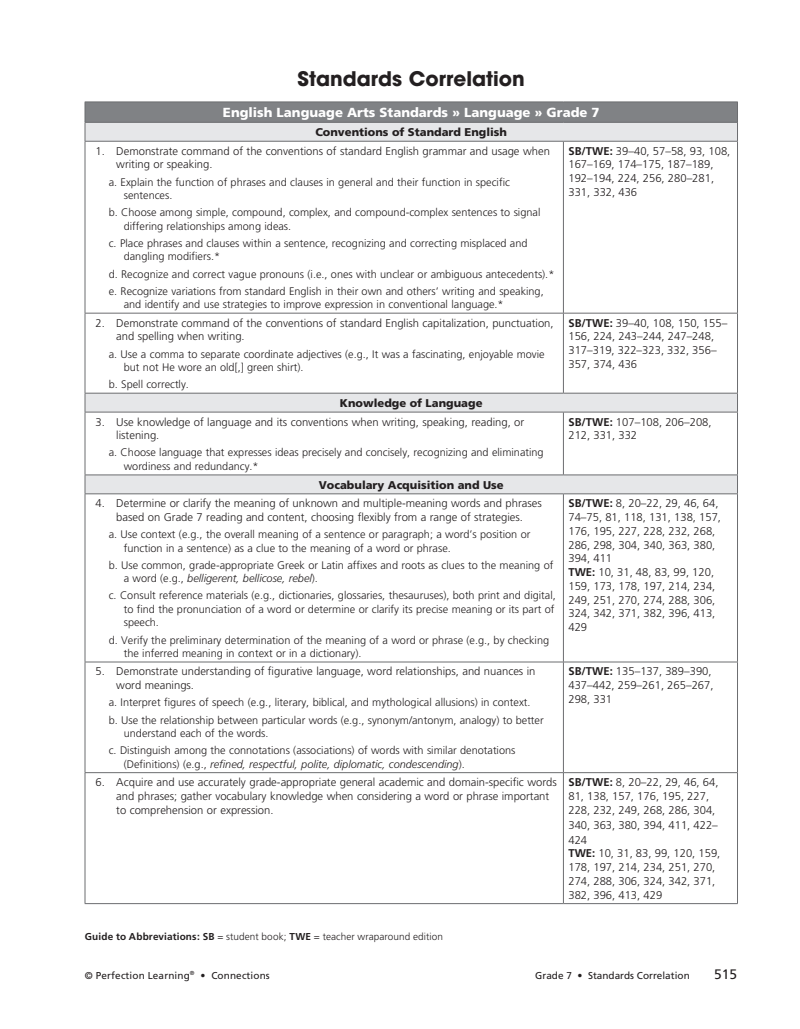
<style>
.page{position:relative;width:800px;height:1029px;background:#fff}
.page>*{position:absolute;margin:0;border:0;box-sizing:border-box;transform-origin:0 0}
.t1{font:700 20px "Avant Garde";color:#231f20}
.t2{font:13.75px "Frutiger";color:#231f20}
.t3{font:900 13.12px "Frutiger";color:#fff}
.t4{font:300 11.25px/13.8px "Frutiger";color:#231f20}
.t5{font:900 11.25px "Frutiger";color:#231f20}
.t6{font:300 11px/13.5px "Frutiger";color:#231f20}
.t7{font:italic 300 11px "Frutiger";color:#231f20}
.t8{font:300 10px "Frutiger";letter-spacing:.005em;color:#231f20}
.t9{font:10px "Frutiger";letter-spacing:.01em;color:#231f20}
.s1{font-weight:700}
.s2{font-style:italic}
.s3{font-style:normal}
</style>
<div class="page">
<div style="left:85px;top:102px;width:652px;height:20px;background:#808285"></div>
<svg style="left:86px;top:123px;width:651px;height:370px"></svg>
<hr style="left:85px;top:122px;width:478px;height:1px;background:#6c6d70">
<svg style="left:85px;top:103px;width:1px;height:38px"></svg>
<hr style="left:563px;top:122px;width:175px;height:1px;background:#6c6d70">
<svg style="left:737px;top:103px;width:1px;height:38px"></svg>
<hr style="left:85px;top:141px;width:478px;height:1px;background:#6c6d70">
<hr style="left:85px;top:142px;width:1px;height:171px;background:#6c6d70">
<hr style="left:563px;top:141px;width:175px;height:1px;background:#6c6d70">
<hr style="left:563px;top:142px;width:1px;height:171px;background:#6c6d70">
<hr style="left:737px;top:142px;width:1px;height:171px;background:#6c6d70">
<hr style="left:85px;top:313px;width:478px;height:1px;background:#6c6d70">
<hr style="left:85px;top:313px;width:1px;height:80px;background:#6c6d70">
<hr style="left:563px;top:313px;width:175px;height:1px;background:#6c6d70">
<hr style="left:563px;top:313px;width:1px;height:80px;background:#6c6d70">
<hr style="left:737px;top:313px;width:1px;height:80px;background:#6c6d70">
<hr style="left:85px;top:393px;width:478px;height:1px;background:#6c6d70">
<svg style="left:85px;top:393px;width:1px;height:19px"></svg>
<hr style="left:563px;top:393px;width:175px;height:1px;background:#6c6d70">
<svg style="left:737px;top:393px;width:1px;height:19px"></svg>
<hr style="left:85px;top:412px;width:478px;height:1px;background:#6c6d70">
<hr style="left:85px;top:412px;width:1px;height:62px;background:#6c6d70">
<hr style="left:563px;top:412px;width:175px;height:1px;background:#6c6d70">
<hr style="left:563px;top:412px;width:1px;height:62px;background:#6c6d70">
<hr style="left:737px;top:412px;width:1px;height:62px;background:#6c6d70">
<hr style="left:85px;top:474px;width:478px;height:1px;background:#6c6d70">
<svg style="left:85px;top:475px;width:1px;height:18px"></svg>
<hr style="left:563px;top:474px;width:175px;height:1px;background:#6c6d70">
<svg style="left:737px;top:475px;width:1px;height:18px"></svg>
<hr style="left:85px;top:493px;width:478px;height:1px;background:#6c6d70">
<hr style="left:85px;top:494px;width:1px;height:168px;background:#6c6d70">
<hr style="left:563px;top:493px;width:175px;height:1px;background:#6c6d70">
<hr style="left:563px;top:494px;width:1px;height:168px;background:#6c6d70">
<hr style="left:737px;top:494px;width:1px;height:168px;background:#6c6d70">
<hr style="left:85px;top:662px;width:478px;height:1px;background:#6c6d70">
<hr style="left:85px;top:662px;width:1px;height:110px;background:#6c6d70">
<hr style="left:563px;top:662px;width:175px;height:1px;background:#6c6d70">
<hr style="left:563px;top:662px;width:1px;height:110px;background:#6c6d70">
<hr style="left:737px;top:662px;width:1px;height:110px;background:#6c6d70">
<hr style="left:85px;top:772px;width:478px;height:1px;background:#6c6d70">
<hr style="left:85px;top:773px;width:1px;height:130px;background:#6c6d70">
<hr style="left:563px;top:772px;width:175px;height:1px;background:#6c6d70">
<hr style="left:563px;top:773px;width:1px;height:130px;background:#6c6d70">
<hr style="left:737px;top:773px;width:1px;height:130px;background:#6c6d70">
<hr style="left:85px;top:102px;width:478px;height:1px;background:#6c6d70">
<hr style="left:563px;top:102px;width:175px;height:1px;background:#6c6d70">
<hr style="left:85px;top:903px;width:478px;height:1px;background:#6c6d70">
<hr style="left:563px;top:903px;width:175px;height:1px;background:#6c6d70">
<h1 class="t1" style="left:298px;top:66px;width:229px">Standards Correlation</h1>
<p class="t3" style="left:223px;top:105px;width:378px">English Language Arts Standards » Language » Grade 7</p>
<p class="t5" style="left:315px;top:125px;width:193px">Conventions of Standard English</p>
<p class="t4" style="left:116px;top:144px;width:435px;text-indent:-21px">1. Demonstrate command of the conventions of standard English grammar and usage when writing or speaking.</p>
<p class="t6" style="left:124px;top:175px;width:388px;text-indent:-15px">a. Explain the function of phrases and clauses in general and their function in specific sentences.</p>
<p class="t6" style="left:124px;top:206px;width:418px;text-indent:-15px">b. Choose among simple, compound, complex, and compound-complex sentences to signal differing relationships among ideas.</p>
<p class="t6" style="left:124px;top:236px;width:405px;text-indent:-15px">c. Place phrases and clauses within a sentence, recognizing and correcting misplaced and dangling modifiers.*</p>
<p class="t6" style="left:109px;top:265px;width:447px;line-height:17.1px">d. Recognize and correct vague pronouns (i.e., ones with unclear or ambiguous antecedents).* e. Recognize variations from standard English in their own and others’ writing and speaking,</p>
<p class="t6" style="left:124px;top:298px;width:381px">and identify and use strategies to improve expression in conventional language.*</p>
<p class="t4" style="left:568px;top:144px;width:163px"><span class="s1">SB/TWE:</span> 39–40, 57–58, 93, 108,<br>167–169, 174–175, 187–189,<br>192–194, 224, 256, 280–281,<br>331, 332, 436</p>
<p class="t4" style="left:116px;top:316px;width:439px;text-indent:-21px">2. Demonstrate command of the conventions of standard English capitalization, punctuation, and spelling when writing.</p>
<p class="t6" style="left:124px;top:347px;width:422px;text-indent:-15px">a. Use a comma to separate coordinate adjectives (e.g., It was a fascinating, enjoyable movie but not He wore an old[,] green shirt).</p>
<p class="t6" style="left:109px;top:378px;width:82px">b. Spell correctly.</p>
<p class="t5" style="left:340px;top:396px;width:144px">Knowledge of Language</p>
<p class="t4" style="left:116px;top:415px;width:409px;text-indent:-21px">3. Use knowledge of language and its conventions when writing, speaking, reading, or listening.</p>
<p class="t6" style="left:124px;top:446px;width:421px;text-indent:-15px">a. Choose language that expresses ideas precisely and concisely, recognizing and eliminating wordiness and redundancy.*</p>
<p class="t5" style="left:319px;top:478px;width:186px">Vocabulary Acquisition and Use</p>
<p class="t4" style="left:96px;top:497px;width:448px;text-align:center">4. Determine or clarify the meaning of unknown and multiple-meaning words and phrases based on Grade 7 reading and content, choosing flexibly from a range of strategies.</p>
<p class="t6" style="left:124px;top:528px;width:408px;text-indent:-15px">a. Use context (e.g., the overall meaning of a sentence or paragraph; a word’s position or function in a sentence) as a clue to the meaning of a word or phrase.</p>
<p class="t6" style="left:124px;top:558px;width:431px;text-indent:-15px">b. Use common, grade-appropriate Greek or Latin affixes and roots as clues to the meaning of a word (e.g., <span class="s2">belligerent, bellicose, rebel</span>).</p>
<p class="t6" style="left:124px;top:589px;width:434px;text-indent:-15px">c. Consult reference materials (e.g., dictionaries, glossaries, thesauruses), both print and digital, to find the pronunciation of a word or determine or clarify its precise meaning or its part of speech.</p>
<p class="t6" style="left:124px;top:633px;width:427px;text-indent:-15px">d. Verify the preliminary determination of the meaning of a word or phrase (e.g., by checking the inferred meaning in context or in a dictionary).</p>
<p class="t4" style="left:116px;top:665px;width:421px;text-indent:-21px">5. Demonstrate understanding of figurative language, word relationships, and nuances in word meanings.</p>
<p class="t6" style="left:109px;top:694px;width:436px;line-height:17.1px">a. Interpret figures of speech (e.g., literary, biblical, and mythological allusions) in context.<br>b. Use the relationship between particular words (e.g., synonym/antonym, analogy) to better</p>
<p class="t6" style="left:109px;top:725px;width:408px;line-height:17.1px;text-indent:15px">understand each of the words.<br>c. Distinguish among the connotations (associations) of words with similar denotations</p>
<p class="t7" style="left:124px;top:757px;width:342px"><span class="s3">(Definitions) (e.g.,</span> refined, respectful, polite, diplomatic, condescending<span class="s3">).</span></p>
<p class="t4" style="left:568px;top:316px;width:160px"><span class="s1">SB/TWE:</span> 39–40, 108, 150, 155–<br>156, 224, 243–244, 247–248,<br>317–319, 322–323, 332, 356–<br>357, 374, 436</p>
<p class="t4" style="left:568px;top:415px;width:145px"><span class="s1">SB/TWE:</span> 107–108, 206–208,<br>212, 331, 332</p>
<p class="t4" style="left:568px;top:497px;width:154px"><span class="s1">SB/TWE:</span> 8, 20–22, 29, 46, 64,<br>74–75, 81, 118, 131, 138, 157,<br>176, 195, 227, 228, 232, 268,<br>286, 298, 304, 340, 363, 380,<br>394, 411<br><span class="s1">TWE:</span> 10, 31, 48, 83, 99, 120,<br>159, 173, 178, 197, 214, 234,<br>249, 251, 270, 274, 288, 306,<br>324, 342, 371, 382, 396, 413,<br>429</p>
<p class="t4" style="left:568px;top:665px;width:147px"><span class="s1">SB/TWE:</span> 135–137, 389–390,<br>437–442, 259–261, 265–267,<br>298, 331</p>
<p class="t4" style="left:116px;top:775px;width:442px;text-indent:-21px">6. Acquire and use accurately grade-appropriate general academic and domain-specific words and phrases; gather vocabulary knowledge when considering a word or phrase important to comprehension or expression.</p>
<p class="t4" style="left:568px;top:775px;width:152px"><span class="s1">SB/TWE:</span> 8, 20–22, 29, 46, 64,<br>81, 138, 157, 176, 195, 227,<br>228, 232, 249, 268, 286, 304,</p>
<p class="t4" style="left:568px;top:817px;width:151px;line-height:15px">340, 363, 380, 394, 411, 422–<br>424</p>
<p class="t4" style="left:568px;top:847px;width:153px"><span class="s1">TWE:</span> 10, 31, 83, 99, 120, 159,<br>178, 197, 214, 234, 251, 270,<br>274, 288, 306, 324, 342, 371,<br>382, 396, 413, 429</p>
<p class="t8" style="left:85px;top:931px;width:360px"><span class="s1">Guide to Abbreviations: SB</span> = student book; <span class="s1">TWE</span> = teacher wraparound edition</p>
<p class="t9" style="left:85px;top:969px;width:186px">© Perfection Learning<sup>®</sup> • Connections</p>
<p class="t9" style="left:535px;top:969px;width:156px">Grade 7 • Standards Correlation</p>
<p class="t2" style="left:714px;top:966px;width:24px">515</p>
</div>
